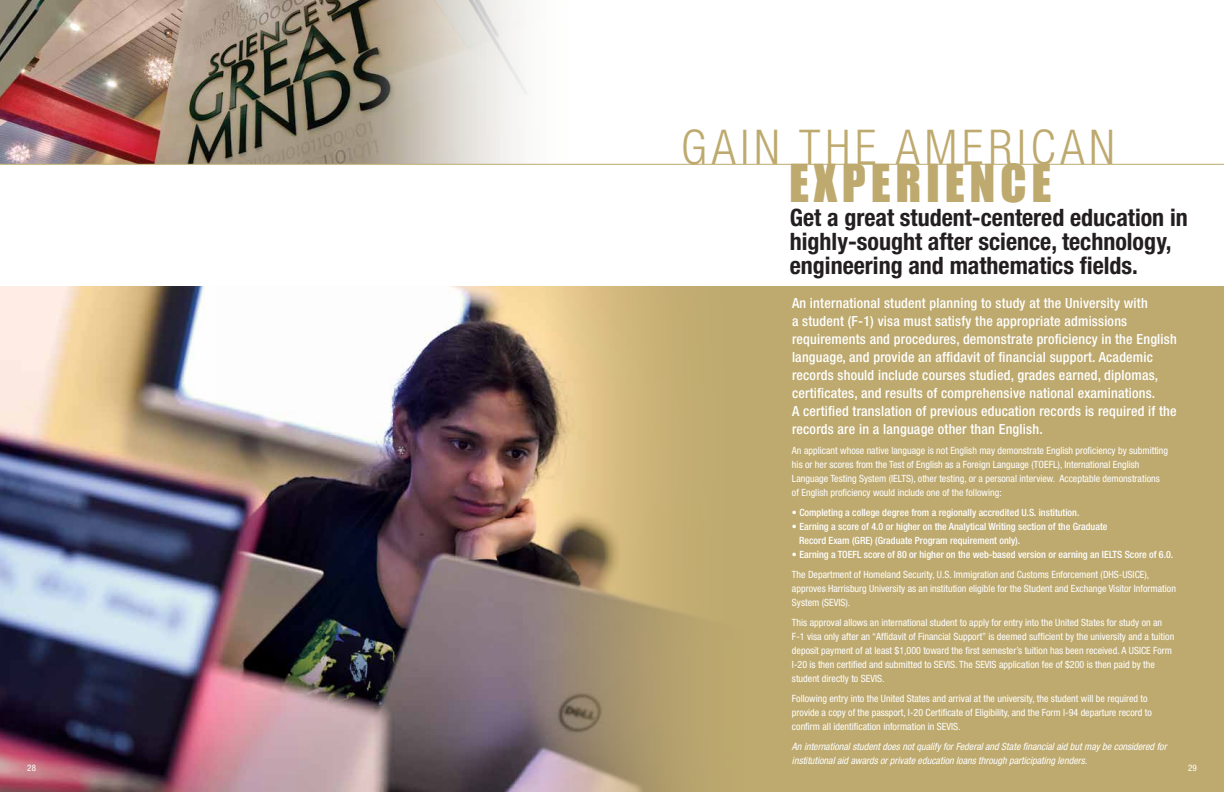
<style>
.page{position:relative;width:1224px;height:792px;background:#fff}
.page>*{position:absolute;margin:0;border:0;box-sizing:border-box;transform-origin:0 0}
.t1{font:300 condensed 48px "Helvetica Neue LT Std";letter-spacing:.1em;color:#beaa6f}
.t2{font:48px "Impact";letter-spacing:.1em;color:#beaa6f}
.t3{font:700 condensed 24px/24px "Helvetica Neue LT Std";color:#231f20}
.t4{font:500 condensed 14px/18px "Helvetica Neue LT Std";letter-spacing:.015em;color:#fff}
.t5{font:condensed 10px/14px "Helvetica Neue LT Std";color:#fff}
.t6{font:500 condensed 10px/14px "Helvetica Neue LT Std";color:#fff}
.t7{font:italic condensed 10px/14px "Helvetica Neue LT Std";color:#fff}
.t8{font:condensed 9px "Helvetica Neue LT Std";color:#fff}
</style>
<div class="page">
<div style="left:216px;top:286px;width:1008px;height:506px;background:#beaa6f"></div>
<img style="left:0;top:0;width:579px;height:164px">
<img style="left:0;top:286px;width:682px;height:506px">
<hr style="left:0;top:164px;width:1224px;height:1px;background:#beaa6f">
<h1 class="t1" style="left:681px;top:119px;width:435px">GAIN THE AMERICAN</h1>
<h1 class="t2" style="left:789px;top:146px;width:264px">EXPERIENCE</h1>
<h2 class="t3" style="left:790px;top:205px;width:399px">Get a great student-centered education in highly-sought after science, technology, engineering and mathematics fields.</h2>
<p class="t4" style="left:792px;top:294px;width:386px">An international student planning to study at the University with<br>a student (F-1) visa must satisfy the appropriate admissions requirements and procedures, demonstrate proficiency in the English language, and provide an affidavit of financial support. Academic records should include courses studied, grades earned, diplomas, certificates, and results of comprehensive national examinations.<br>A certified translation of previous education records is required if the records are in a language other than English.</p>
<p class="t5" style="left:792px;top:443px;width:378px">An applicant whose native language is not English may demonstrate English proficiency by submitting his or her scores from the Test of English as a Foreign Language (TOEFL), International English Language Testing System (IELTS), other testing, or a personal interview. Acceptable demonstrations of English proficiency would include one of the following:</p>
<p class="t6" style="left:792px;top:505px;width:289px">• Completing a college degree from a regionally accredited U.S. institution.</p>
<p class="t6" style="left:799px;top:519px;width:310px;text-indent:-7px">• Earning a score of 4.0 or higher on the Analytical Writing section of the Graduate<br>Record Exam (GRE) (Graduate Program requirement only).</p>
<p class="t6" style="left:792px;top:547px;width:383px">• Earning a TOEFL score of 80 or higher on the web-based version or earning an IELTS Score of 6.0.</p>
<p class="t5" style="left:792px;top:567px;width:385px">The Department of Homeland Security, U.S. Immigration and Customs Enforcement (DHS-USICE), approves Harrisburg University as an institution eligible for the Student and Exchange Visitor Information<br>System (SEVIS).</p>
<p class="t5" style="left:792px;top:615px;width:384px">This approval allows an international student to apply for entry into the United States for study on an F-1 visa only after an “Affidavit of Financial Support” is deemed sufficient by the university and a tuition deposit payment of at least $1,000 toward the first semester’s tuition has been received. A USICE Form I-20 is then certified and submitted to SEVIS. The SEVIS application fee of $200 is then paid by the student directly to SEVIS.</p>
<p class="t5" style="left:792px;top:691px;width:361px">Following entry into the United States and arrival at the university, the student will be required to provide a copy of the passport, I-20 Certificate of Eligibility, and the Form I-94 departure record to confirm all identification information in SEVIS.</p>
<p class="t7" style="left:792px;top:739px;width:376px">An international student does not qualify for Federal and State financial aid but may be considered for institutional aid awards or private education loans through participating lenders.</p>
<p class="t8" style="left:27px;top:763px;width:10px">28</p>
<p class="t8" style="left:1188px;top:763px;width:10px">29</p>
</div>
